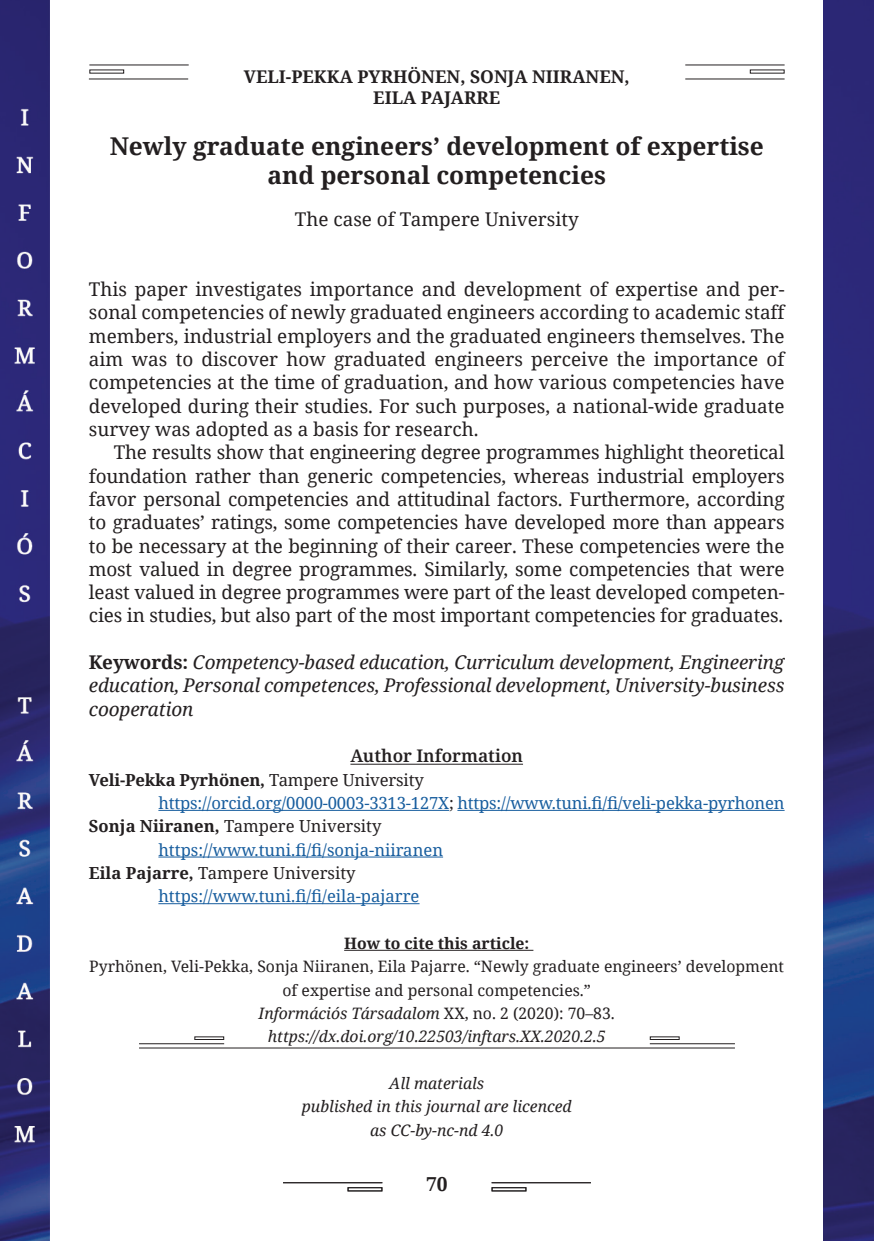
<style>
.page{position:relative;width:874px;height:1241px;background:#fff}
.page>*{position:absolute;margin:0;border:0;box-sizing:border-box;transform-origin:0 0}
.t1{font:700 24.5px/29.4px "Noto Serif";color:#231f20;text-align:center}
.t2{font:700 19.25px "Noto Serif";color:#231f20}
.t3{font:18.9px/23.3px "Noto Serif";color:#231f20;text-align:justify}
.t4{font:italic 18.9px/23.3px "Noto Serif";letter-spacing:-.005em;color:#231f20;text-align:justify}
.t5{font:700 17.5px/21px "Noto Serif";color:#231f20;text-align:center}
.t6{font:600 17.5px "Noto Serif";color:#231f20}
.t7{font:16.62px "Noto Serif";letter-spacing:-.01em;color:#175d9e}
.t8{font:16.62px "Noto Serif";color:#231f20}
.t9{font:700 16.62px "Noto Serif";letter-spacing:-.01em;color:#231f20}
.t10{font:15.75px/23.3px "Noto Serif";color:#231f20;text-align:center}
.t11{font:italic 15.75px/23.3px "Noto Serif";color:#231f20;text-align:center}
.t12{font:700 15.75px "Noto Serif";color:#231f20}
.s1{font-weight:700;font-style:normal}
.s2{font-weight:400}
.s3{color:#231f20}
.s4{font-weight:700}
.s5{font-style:italic}
</style>
<div class="page">
<hr style="left:139px;top:1047px;width:595px;height:1px;background:#231f20">
<hr style="left:139px;top:1043px;width:85px;height:1px;background:#231f20">
<hr style="left:649px;top:1043px;width:85px;height:1px;background:#231f20">
<hr style="left:491px;top:1182px;width:99px;height:1px;background:#231f20">
<div style="left:491px;top:1186px;width:35px;height:5px;border:1px solid #231f20"></div>
<hr style="left:283px;top:1182px;width:99px;height:1px;background:#231f20">
<div style="left:347px;top:1186px;width:35px;height:5px;border:1px solid #231f20"></div>
<hr style="left:685px;top:64px;width:99px;height:1px;background:#231f20">
<hr style="left:89px;top:64px;width:100px;height:1px;background:#231f20">
<img style="left:823px;top:0;width:50px;height:1240px">
<img style="left:0;top:0;width:49px;height:1240px">
<hr style="left:89px;top:78px;width:99px;height:1px;background:#231f20">
<hr style="left:685px;top:78px;width:99px;height:1px;background:#231f20">
<hr style="left:350px;top:763px;width:172px;height:1px;background:#231f20">
<hr style="left:158px;top:809px;width:291px;height:1px;background:#175d9e">
<hr style="left:457px;top:809px;width:327px;height:1px;background:#175d9e">
<hr style="left:158px;top:856px;width:285px;height:1px;background:#175d9e">
<hr style="left:158px;top:903px;width:261px;height:1px;background:#175d9e">
<hr style="left:344px;top:949px;width:189px;height:1px;background:#231f20">
<p class="t5" style="left:244px;top:66px;width:387px">VELI-PEKKA PYRHÖNEN, SONJA NIIRANEN,<br>EILA PAJARRE</p>
<p class="t1" style="left:110px;top:130px;width:655px">Newly graduate engineers’ development of expertise and personal competencies</p>
<p class="t3" style="left:294px;top:207px;width:285px">The case of Tampere University</p>
<p class="t3" style="left:89px;top:276px;width:697px">This paper investigates importance and development of expertise and per&shy;sonal competencies of newly graduated engineers according to academic staff members, industrial employers and the graduated engineers themselves. The aim was to discover how graduated engineers perceive the importance of competencies at the time of graduation, and how various competencies have developed during their studies. For such purposes, a national-wide graduate survey was adopted as a basis for research.</p>
<p class="t3" style="left:89px;top:440px;width:697px;text-indent:25px">The results show that engineering degree programmes highlight theoretical foundation rather than generic competencies, whereas industrial employers favor personal competencies and attitudinal factors. Furthermore, according to graduates’ ratings, some competencies have developed more than appears to be necessary at the beginning of their career. These competencies were the most valued in degree programmes. Similarly, some competencies that were least valued in degree programmes were part of the least developed competen&shy;cies in studies, but also part of the most important competencies for graduates.</p>
<p class="t4" style="left:89px;top:650px;width:696px"><span class="s1">Keywords:</span> Competency-based education, Curriculum development, Engineering education, Personal competences, Professional development, University-business cooperation</p>
<p class="t6" style="left:350px;top:743px;width:174px">Author Information</p>
<p class="t9" style="left:89px;top:768px;width:336px">Veli-Pekka Pyrhönen, <span class="s2">Tampere University</span></p>
<p class="t7" style="left:158px;top:791px;width:627px">https://orcid.org/0000-0003-3313-127X<span class="s3">;</span> https://www.tuni.fi/fi/veli-pekka-pyrhonen</p>
<p class="t8" style="left:89px;top:814px;width:294px"><span class="s4">Sonja Niiranen,</span> Tampere University</p>
<p class="t7" style="left:158px;top:838px;width:286px">https://www.tuni.fi/fi/sonja-niiranen</p>
<p class="t8" style="left:89px;top:861px;width:268px"><span class="s4">Eila Pajarre,</span> Tampere University</p>
<p class="t7" style="left:158px;top:884px;width:262px">https://www.tuni.fi/fi/eila-pajarre</p>
<p class="t12" style="left:344px;top:932px;width:186px">How to cite this article:</p>
<p class="t10" style="left:89px;top:954px;width:696px">Pyrhönen, Veli-Pekka, Sonja Niiranen, Eila Pajarre. “Newly graduate engineers’ development of expertise and personal competencies.”<br><span class="s5">Információs Társadalom</span> XX, no. 2 (2020): 70–83. <span class="s5">https://dx.doi.org/10.22503/inftars.XX.2020.2.5</span></p>
<p class="t11" style="left:301px;top:1070px;width:271px">All materials<br>published in this journal are licenced as CC-by-nc-nd 4.0</p>
<p class="t2" style="left:426px;top:1170px;width:23px">70</p>
</div>
